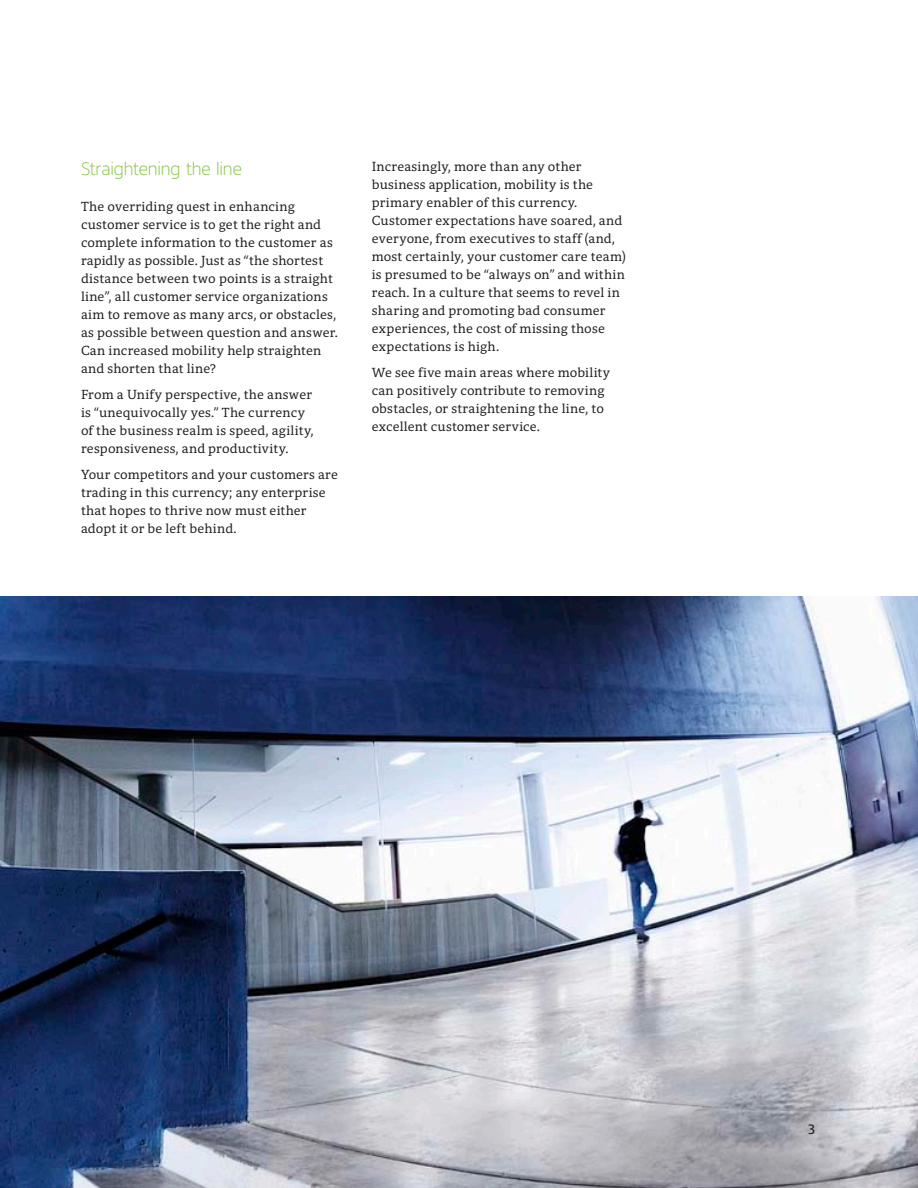
<style>
.page{position:relative;width:918px;height:1188px;background:#fff}
.page>*{position:absolute;margin:0;border:0;box-sizing:border-box;transform-origin:0 0}
.t1{font:300 18px "Harmony Sans";letter-spacing:-.005em;color:#86c43f}
.t2{font:13.5px/18px "Harmony Serif";letter-spacing:.015em;color:#231f20}
.Legal_-_Harmony_Sans{font:13.5px "Harmony Sans";color:#231f20}
</style>
<div class="page">
<img style="left:0;top:597px;width:918px;height:591px">
<h1 class="t1" style="left:81px;top:157px;width:162px">Straightening the line</h1>
<p class="t2" style="left:81px;top:197px;width:258px">The overriding quest in enhancing customer service is to get the right and complete information to the customer as rapidly as possible. Just as “the shortest distance between two points is a straight line”, all customer service organizations aim to remove as many arcs, or obstacles, as possible between question and answer.<br>Can increased mobility help straighten and shorten that line?</p>
<p class="t2" style="left:81px;top:385px;width:234px">From a Unify perspective, the answer is “unequivocally yes.” The currency of the business realm is speed, agility, responsiveness, and productivity.</p>
<p class="t2" style="left:81px;top:465px;width:259px">Your competitors and your customers are trading in this currency; any enterprise that hopes to thrive now must either adopt it or be left behind.</p>
<p class="t2" style="left:372px;top:158px;width:256px">Increasingly, more than any other business application, mobility is the primary enabler of this currency.<br>Customer expectations have soared, and everyone, from executives to staff (and, most certainly, your customer care team) is presumed to be “always on” and within reach. In a culture that seems to revel in sharing and promoting bad consumer experiences, the cost of missing those expectations is high.</p>
<p class="t2" style="left:372px;top:364px;width:240px">We see five main areas where mobility can positively contribute to removing obstacles, or straightening the line, to excellent customer service.</p>
<p class="Legal_-_Harmony_Sans" style="left:808px;top:1121px;width:9px">3</p>
</div>
